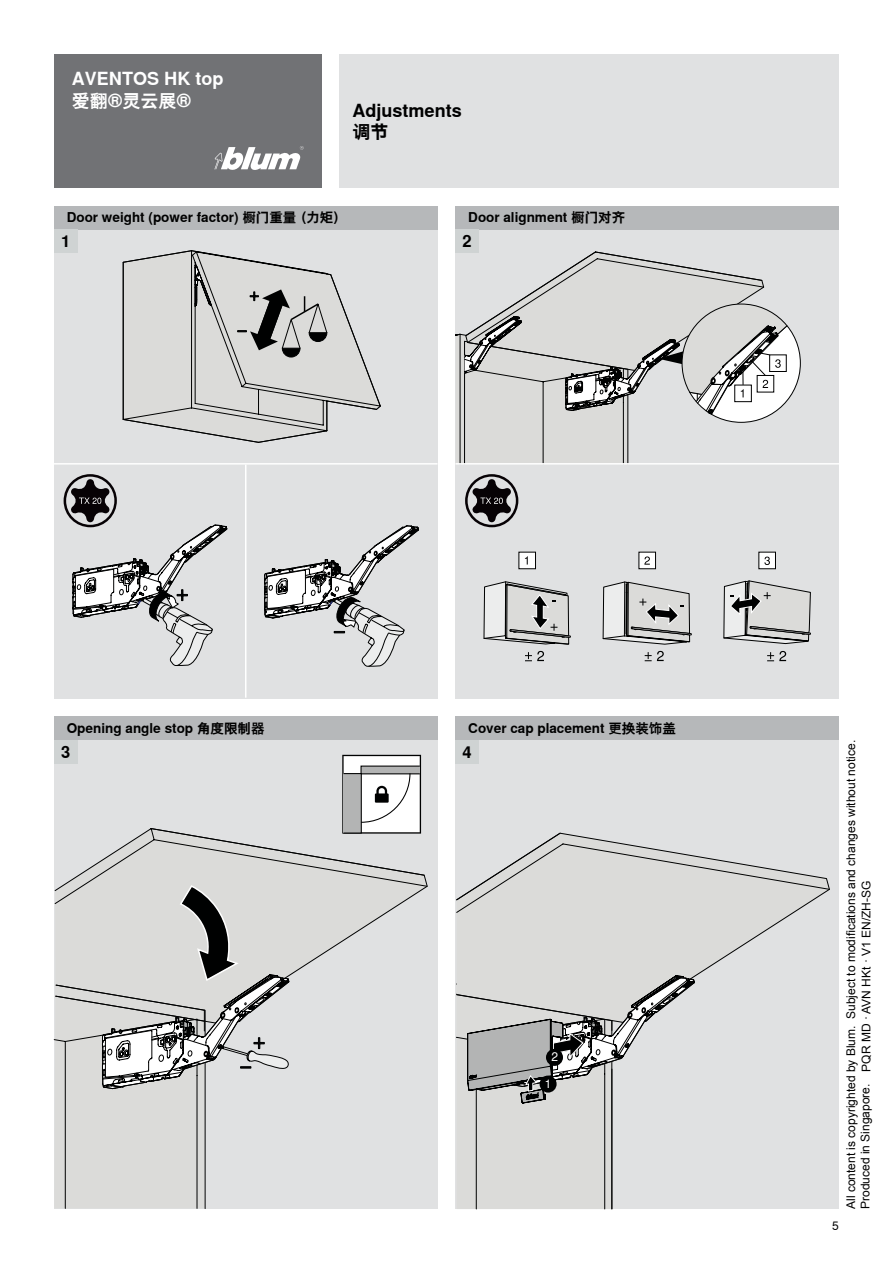
<style>
.page{position:relative;width:893px;height:1263px;background:#fff}
.page>*{position:absolute;margin:0;border:0;box-sizing:border-box;transform-origin:0 0}
.t1{font:700 18px/21.6px "Nimbus Sans Global";color:#fff}
.t2{font:700 18px/21.6px "Nimbus Sans Global";color:#000}
.t3{font:700 16.5px "Nimbus Sans Global";color:#000}
.t4{font:700 13.5px "Nimbus Sans Global";color:#000}
.t5{font:12px/15.5px "Arial";color:#000}
.t6{font:12px "Nimbus Sans Global";color:#fff}
.t7{font:12px "Nimbus Sans Global";color:#000}
</style>
<div class="page">
<div style="left:54px;top:740px;width:383px;height:469px;background:#e0e1e2"></div>
<div style="left:455px;top:229px;width:384px;height:235px;background:#e0e1e2"></div>
<div style="left:54px;top:229px;width:383px;height:235px;background:#e0e1e2"></div>
<div style="left:54px;top:464px;width:192px;height:234px;background:#e0e1e2"></div>
<div style="left:246px;top:464px;width:191px;height:234px;background:#e0e1e2"></div>
<hr style="left:54px;top:463px;width:383px;height:2px;background:#fff">
<hr style="left:245px;top:465px;width:1px;height:233px;background:#fff">
<div style="left:455px;top:464px;width:384px;height:234px;background:#e0e1e2"></div>
<div style="left:54px;top:54px;width:268px;height:134px;background:#717275"></div>
<svg style="left:214px;top:146px;width:90px;height:24px"></svg>
<div style="left:455px;top:206px;width:384px;height:23px;background:#b6b8ba"></div>
<div style="left:455px;top:740px;width:384px;height:469px;background:#e0e1e2"></div>
<div style="left:455px;top:716px;width:384px;height:24px;background:#b6b8ba"></div>
<div style="left:54px;top:206px;width:383px;height:23px;background:#b6b8ba"></div>
<div style="left:54px;top:716px;width:383px;height:24px;background:#b6b8ba"></div>
<svg style="left:123px;top:250px;width:258px;height:193px"></svg>
<svg style="left:237px;top:289px;width:90px;height:68px"></svg>
<svg style="left:264px;top:526px;width:155px;height:141px"></svg>
<div style="left:682px;top:304px;width:118px;height:118px;background:#fff;border-radius:50%"></div>
<svg style="left:455px;top:252px;width:332px;height:211px"></svg>
<svg style="left:483px;top:581px;width:88px;height:64px"></svg>
<svg style="left:525px;top:651px;width:19px;height:10px"></svg>
<div style="left:519px;top:552px;width:16px;height:17px;background:#fff"></div>
<div style="left:519px;top:552px;width:17px;height:17px;border:1px solid #000101"></div>
<svg style="left:525px;top:556px;width:3px;height:8px"></svg>
<svg style="left:602px;top:581px;width:90px;height:64px"></svg>
<svg style="left:645px;top:651px;width:19px;height:10px"></svg>
<div style="left:639px;top:552px;width:16px;height:17px;background:#fff"></div>
<div style="left:639px;top:552px;width:17px;height:17px;border:1px solid #000101"></div>
<svg style="left:644px;top:556px;width:6px;height:9px"></svg>
<svg style="left:767px;top:651px;width:19px;height:10px"></svg>
<svg style="left:723px;top:551px;width:88px;height:93px"></svg>
<hr style="left:455px;top:463px;width:384px;height:2px;background:#fff">
<svg style="left:64px;top:828px;width:364px;height:148px"></svg>
<svg style="left:342px;top:755px;width:79px;height:79px;background:#ccc"></svg>
<svg style="left:456px;top:833px;width:374px;height:144px"></svg>
<svg style="left:456px;top:975px;width:239px;height:235px"></svg>
<div style="left:540px;top:1075px;width:17px;height:17px;background:#000101;border-radius:50%"></div>
<div style="left:546px;top:1049px;width:17px;height:17px;background:#000101;border-radius:50%"></div>
<div style="left:54px;top:229px;width:23px;height:24px;background:#cfd3d3"></div>
<div style="left:455px;top:229px;width:24px;height:24px;background:#cfd3d3"></div>
<div style="left:54px;top:740px;width:23px;height:23px;background:#cfd3d3"></div>
<div style="left:455px;top:740px;width:24px;height:23px;background:#cfd3d3"></div>
<svg style="left:64px;top:474px;width:163px;height:192px"></svg>
<svg style="left:465px;top:474px;width:53px;height:53px"></svg>
<svg style="left:54px;top:884px;width:236px;height:325px"></svg>
<div style="left:340px;top:54px;width:499px;height:134px;background:#e0e1e2"></div>
<h1 class="t1" style="left:72px;top:68px;width:153px">AVENTOS HK top爱翻®灵云展®</h1>
<h1 class="t2" style="left:352px;top:100px;width:111px">Adjustments调节</h1>
<p class="t4" style="left:67px;top:210px;width:281px">Door weight (power factor) 橱门重量 （力矩）</p>
<p class="t4" style="left:468px;top:210px;width:159px">Door alignment 橱门对齐</p>
<h2 class="t3" style="left:61px;top:232px;width:11px">1</h2>
<h2 class="t3" style="left:463px;top:232px;width:11px">2</h2>
<p class="t4" style="left:67px;top:720px;width:199px">Opening angle stop 角度限制器</p>
<p class="t4" style="left:468px;top:720px;width:209px">Cover cap placement 更换装饰盖</p>
<h2 class="t3" style="left:61px;top:742px;width:11px">3</h2>
<h2 class="t3" style="left:463px;top:742px;width:11px">4</h2>
<p class="t6" style="left:551px;top:1050px;width:8px">2</p>
<p class="t6" style="left:545px;top:1077px;width:8px">1</p>
<p class="t5" style="left:843px;top:1209px;width:470px;rotate:-90deg">All content is copyrighted by Blum. Subject to modifications and changes without notice.<br>Produced in Singapore. PQR MD · AVN HKt · V1 EN/ZH-SG</p>
<p class="t7" style="left:832px;top:1219px;width:8px">5</p>
</div>
